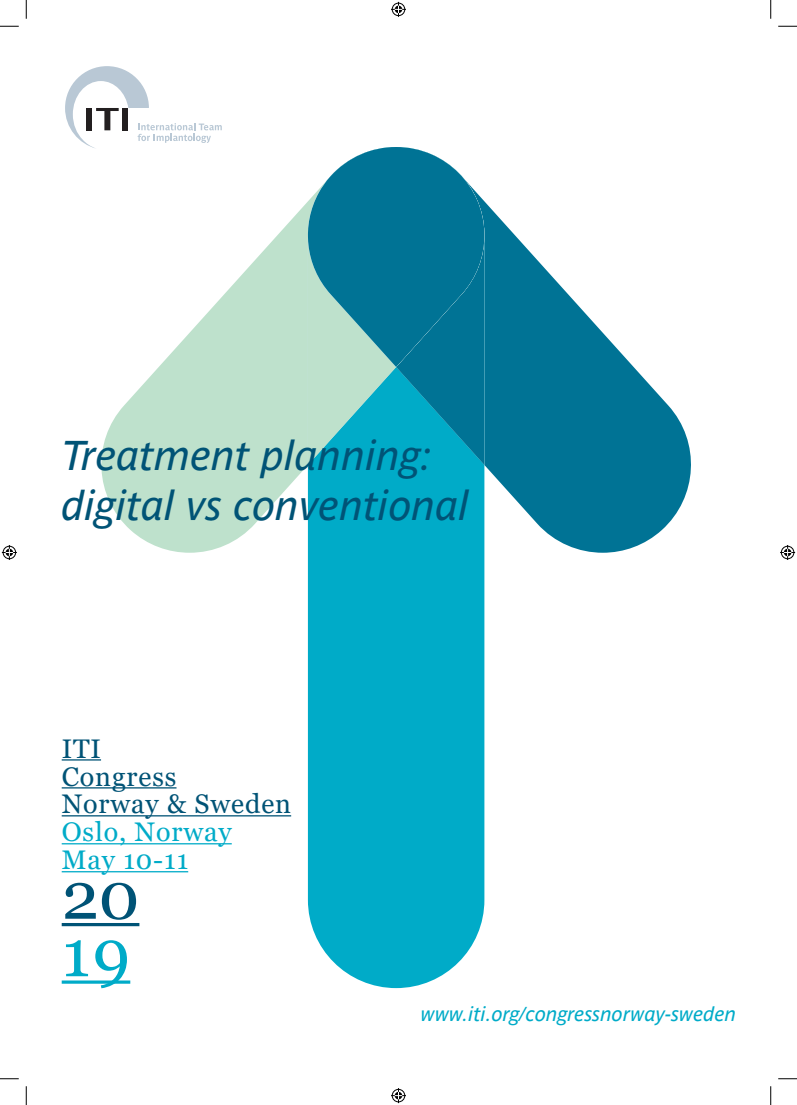
<style>
.page{position:relative;width:797px;height:1105px;background:#fff}
.page>*{position:absolute;margin:0;border:0;box-sizing:border-box;transform-origin:0 0}
.t1{font:66.62px "Georgia";color:#005376}
.t2{font:66.62px "Georgia";color:#00abc8}
.t3{font:italic 41.25px/49.5px "Parisine Std";color:#005376}
.t4{font:26.88px/28px "Georgia";letter-spacing:.035em;color:#005376}
.t5{font:26.88px/28px "Georgia";letter-spacing:.035em;color:#00abc8}
.t6{font:italic 20px "Parisine Std";color:#00abc8}
</style>
<div class="page">
<svg style="left:65px;top:66px;width:157px;height:81px"></svg>
<hr style="left:62px;top:759px;width:39px;height:1px;background:#005376">
<hr style="left:62px;top:787px;width:114px;height:1px;background:#005376">
<hr style="left:62px;top:815px;width:229px;height:1px;background:#005376">
<hr style="left:62px;top:843px;width:170px;height:1px;background:#00abc8">
<hr style="left:62px;top:871px;width:126px;height:1px;background:#00abc8">
<hr style="left:62px;top:923px;width:77px;height:3px;background:#005376">
<svg style="left:62px;top:980px;width:68px;height:4px"></svg>
<div style="left:308px;top:147px;width:176px;height:841px;background:#00abc8;border-radius:88px"></div>
<svg style="left:92px;top:147px;width:216px;height:406px"></svg>
<svg style="left:301px;top:367px;width:29px;height:98px;fill:#bee1cc"></svg>
<svg style="left:484px;top:201px;width:207px;height:352px;fill:#007395"></svg>
<svg style="left:330px;top:367px;width:154px;height:98px"></svg>
<svg style="left:301px;top:147px;width:183px;height:220px;fill:#007395"></svg>
<svg style="left:0;top:25px;width:19px;height:2px"></svg>
<svg style="left:778px;top:25px;width:19px;height:2px"></svg>
<svg style="left:0;top:1078px;width:19px;height:1px"></svg>
<svg style="left:778px;top:1078px;width:19px;height:1px"></svg>
<svg style="left:25px;top:0;width:2px;height:19px"></svg>
<svg style="left:25px;top:1086px;width:2px;height:19px"></svg>
<svg style="left:770px;top:0;width:1px;height:19px"></svg>
<svg style="left:770px;top:1086px;width:1px;height:19px"></svg>
<svg style="left:391px;top:2px;width:15px;height:15px"></svg>
<svg style="left:391px;top:1088px;width:15px;height:15px"></svg>
<svg style="left:2px;top:545px;width:15px;height:15px"></svg>
<svg style="left:780px;top:545px;width:15px;height:15px"></svg>
<p class="t3" style="left:62px;top:431px;width:409px">Treatment planning: digital vs conventional</p>
<p class="t4" style="left:62px;top:735px;width:231px">ITI<br>Congress<br>Norway &amp; Sweden</p>
<p class="t5" style="left:62px;top:819px;width:171px">Oslo, Norway<br>May 10-11</p>
<h1 class="t1" style="left:62px;top:855px;width:79px">20</h1>
<h1 class="t2" style="left:62px;top:913px;width:70px">19</h1>
<p class="t6" style="left:421px;top:1002px;width:317px">www.iti.org/congressnorway-sweden</p>
</div>
